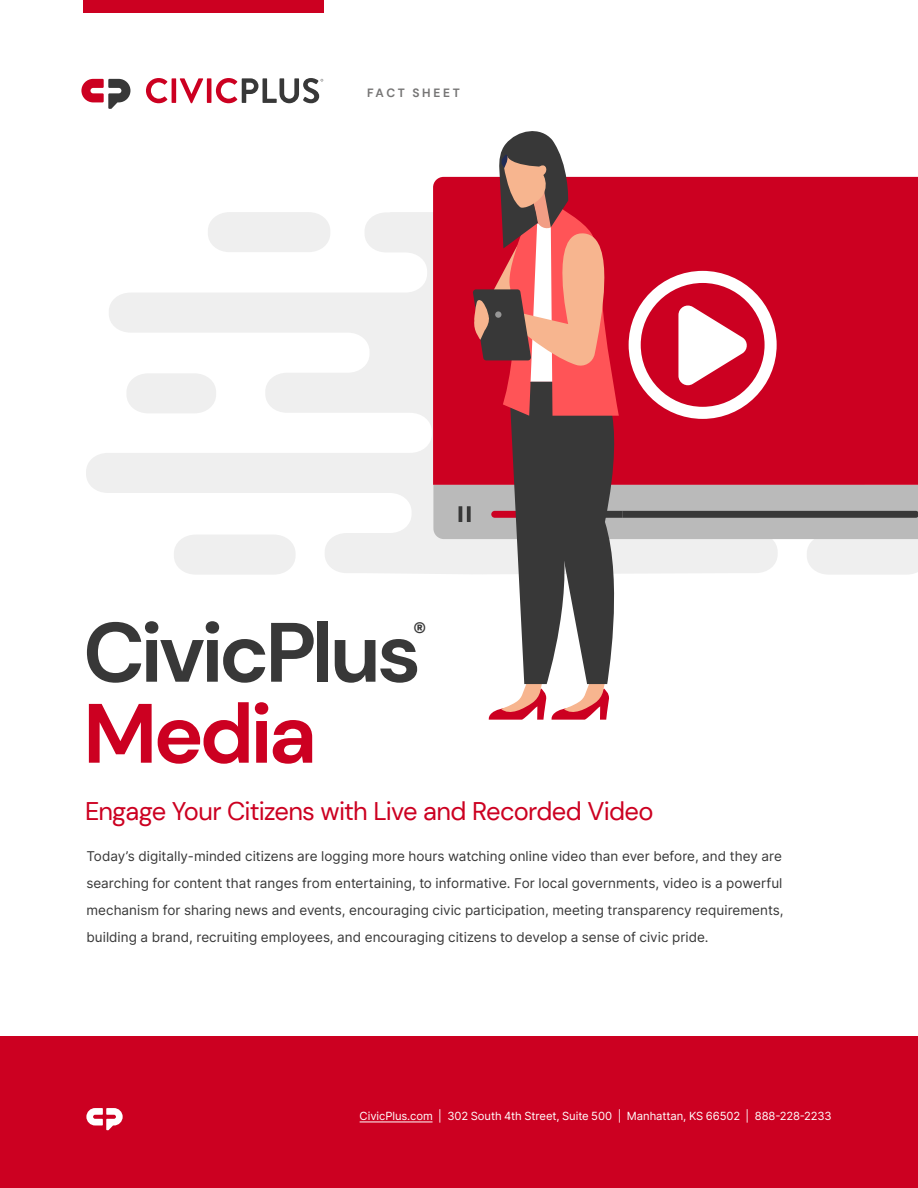
<style>
.page{position:relative;width:918px;height:1188px;background:#fff}
.page>*{position:absolute;margin:0;border:0;box-sizing:border-box;transform-origin:0 0}
.t1{font:700 84px "DM Sans";letter-spacing:-.05em;color:#383838}
.t2{font:700 84px "DM Sans";letter-spacing:-.05em;color:#cc0021}
.t3{font:700 26.25px "DM Sans";color:#383838}
.t4{font:25.5px "DM Sans";letter-spacing:-.03em;color:#cc0021}
.t5{font:13.5px/27px "Inter";letter-spacing:.005em;color:#383838}
.t6{font:700 12px "DM Sans";letter-spacing:.22em;color:#767575}
.t7{font:11.25px "Inter";letter-spacing:-.005em;color:#fff}
</style>
<div class="page">
<svg style="left:195px;top:574px;width:79px;height:1px"></svg>
<svg style="left:86px;top:212px;width:347px;height:362px"></svg>
<div style="left:0;top:1037px;width:918px;height:151px;background:#cc0021"></div>
<hr style="left:360px;top:1122px;width:73px;height:1px;background:#fff">
<svg style="left:86px;top:1108px;width:37px;height:22px"></svg>
<div style="left:83px;top:0;width:240px;height:13px;background:#cc0021"></div>
<svg style="left:146px;top:78px;width:21px;height:25px"></svg>
<hr style="left:172px;top:78px;width:4px;height:25px;background:#cc0021">
<svg style="left:180px;top:78px;width:23px;height:25px"></svg>
<hr style="left:207px;top:78px;width:4px;height:25px;background:#cc0021">
<svg style="left:216px;top:78px;width:107px;height:25px"></svg>
<svg style="left:81px;top:79px;width:49px;height:30px"></svg>
<svg style="left:433px;top:131px;width:485px;height:589px"></svg>
<div style="left:495px;top:311px;width:7px;height:7px;background:#969696;border-radius:50%"></div>
<p class="t6" style="left:367px;top:85px;width:94px">FACT SHEET</p>
<p class="t1" style="left:83px;top:600px;width:340px">CivicPlus</p>
<p class="t3" style="left:413px;top:616px;width:15px">®</p>
<p class="t2" style="left:83px;top:681px;width:235px">Media</p>
<p class="t4" style="left:85px;top:795px;width:570px">Engage Your Citizens with Live and Recorded Video</p>
<p class="t5" style="left:86px;top:842px;width:698px">Today’s digitally-minded citizens are logging more hours watching online video than ever before, and they are searching for content that ranges from entertaining, to informative. For local governments, video is a powerful</p>
<p class="t5" style="left:86px;top:896px;width:699px">mechanism for sharing news and events, encouraging civic participation, meeting transparency requirements, building a brand, recruiting employees, and encouraging citizens to develop a sense of civic pride.</p>
<p class="t7" style="left:360px;top:1108px;width:473px">CivicPlus.com | 302 South 4th Street, Suite 500 | Manhattan, KS 66502 | 888-228-2233</p>
</div>
